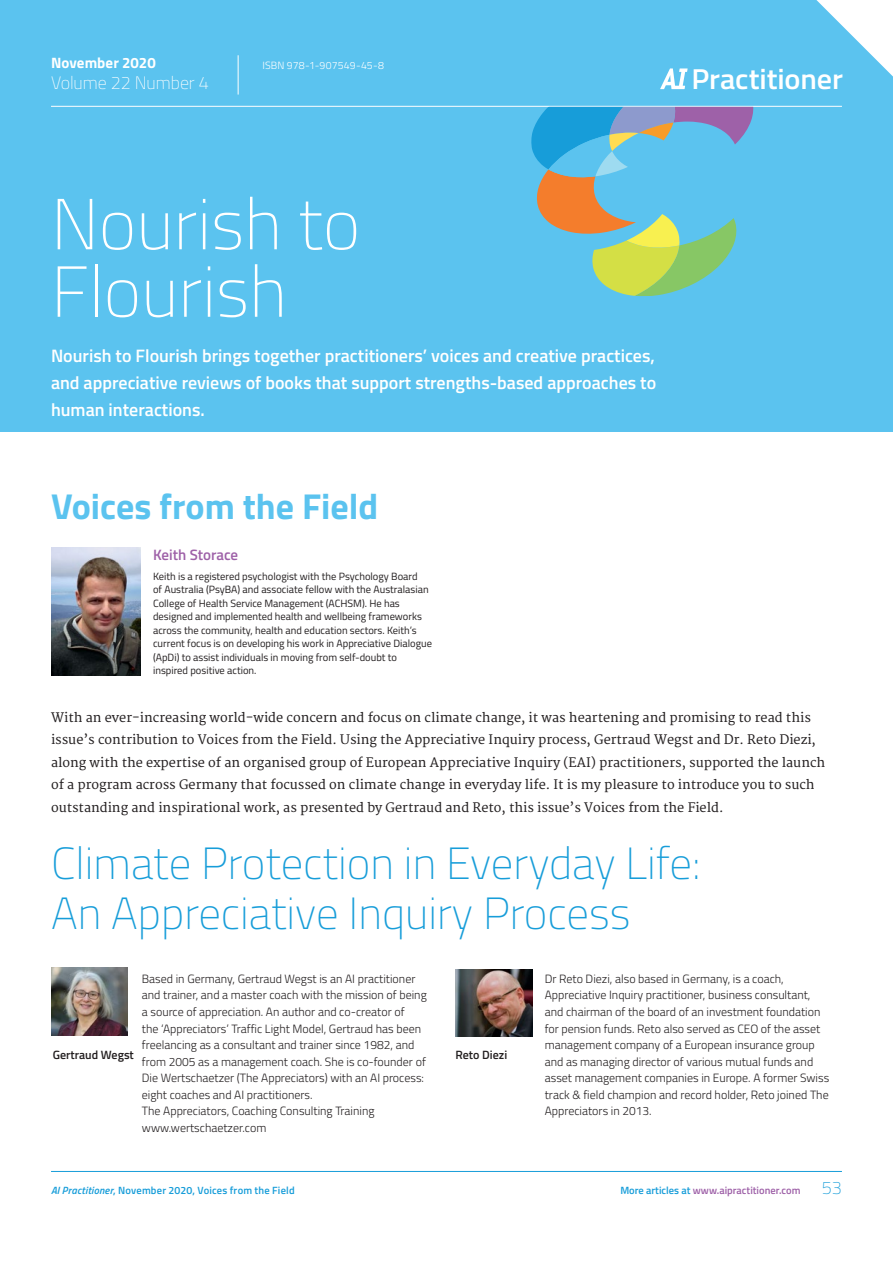
<style>
.page{position:relative;width:893px;height:1263px;background:#fff}
.page>*{position:absolute;margin:0;border:0;box-sizing:border-box;transform-origin:0 0}
.t1{font:100 72px/67.5px "Titillium Web";color:#fff}
.t2{font:100 45px/49.5px "Titillium Web";color:#179dd9}
.t3{font:700 36px "Titillium Web";color:#5bc3ef}
.t4{font:600 28.8px "Titillium Web";letter-spacing:-.005em;color:#fff;scale:1.05 1}
.t5{font:600 18px/27px "Titillium Web";color:#fff;text-align:justify}
.t6{font:100 18px "Titillium Web";letter-spacing:-.005em;color:#fff}
.t7{font:700 15px "Titillium Web";color:#fff}
.t8{font:600 15px "Titillium Web";color:#9e61a8}
.t9{font:12.75px/22.5px "Merriweather";color:#231f20}
.t10{font:300 12px/16.5px "Titillium Web";color:#231f20}
.t11{font:600 12px "Titillium Web";color:#231f20}
.t12{font:10.5px/13.5px "Titillium Web";color:#231f20}
.t13{font:600 10.5px "Titillium Web";letter-spacing:.02em;color:#179dd9}
.t14{font:600 10.5px "Titillium Web";color:#9e61a8}
.t15{font:300 10.5px "Titillium Web";letter-spacing:.015em;color:#fff}
.s1{font-style:italic}
.s2{color:#179dd9}
.s3{font-weight:100;font-size:18px;color:#179dd9}
</style>
<div class="page">
<div style="left:0;top:0;width:893px;height:431px;background:#5bc3ef"></div>
<hr style="left:51px;top:106px;width:791px;height:1px;background:#fff">
<svg style="left:816px;top:0;width:77px;height:77px"></svg>
<hr style="left:238px;top:55px;width:1px;height:40px;background:#fff">
<svg style="left:660px;top:68px;width:28px;height:21px"></svg>
<hr style="left:51px;top:1171px;width:791px;height:1px;background:#179dd9">
<svg style="left:531px;top:107px;width:223px;height:189px"></svg>
<img style="left:51px;top:547px;width:89px;height:128px">
<img style="left:51px;top:967px;width:77px;height:68px">
<img style="left:455px;top:969px;width:77px;height:68px">
<p class="t7" style="left:51px;top:51px;width:106px">November 2020</p>
<p class="t15" style="left:262px;top:58px;width:123px">ISBN 978-1-907549-45-8</p>
<h3 class="t6" style="left:51px;top:70px;width:159px">Volume 22 Number 4</h3>
<h3 class="t4" style="left:691px;top:57px;width:146px">Practitioner</h3>
<h1 class="t1" style="left:51px;top:187px;width:311px">Nourish to<br>Flourish</h1>
<h3 class="t5" style="left:51px;top:341px;width:607px">Nourish to Flourish brings together practitioners’ voices and creative practices, and appreciative reviews of books that support strengths-based approaches to human interactions.</h3>
<h3 class="t3" style="left:51px;top:479px;width:329px">Voices from the Field</h3>
<p class="t8" style="left:153px;top:543px;width:87px">Keith Storace</p>
<p class="t12" style="left:153px;top:569px;width:280px">Keith is a registered psychologist with the Psychology Board<br>of Australia (PsyBA) and associate fellow with the Australasian College of Health Service Management (ACHSM). He has designed and implemented health and wellbeing frameworks across the community, health and education sectors. Keith’s current focus is on developing his work in Appreciative Dialogue (ApDi) to assist individuals in moving from self-doubt to inspired positive action.</p>
<p class="t9" style="left:51px;top:707px;width:776px">With an ever-increasing world-wide concern and focus on climate change, it was heartening and promising to read this issue’s contribution to Voices from the Field. Using the Appreciative Inquiry process, Gertraud Wegst and Dr. Reto Diezi, along with the expertise of an organised group of European Appreciative Inquiry (EAI) practitioners, supported the launch of a program across Germany that focussed on climate change in everyday life. It is my pleasure to introduce you to such outstanding and inspirational work, as presented by Gertraud and Reto, this issue’s Voices from the Field.</p>
<h2 class="t2" style="left:51px;top:837px;width:651px">Climate Protection in Everyday Life:<br>An Appreciative Inquiry Process</h2>
<p class="t11" style="left:53px;top:1046px;width:83px">Gertraud Wegst</p>
<p class="t10" style="left:142px;top:970px;width:286px">Based in Germany, Gertraud Wegst is an AI practitioner and trainer, and a master coach with the mission of being a source of appreciation. An author and co-creator of<br>the ‘Appreciators’ Traffic Light Model, Gertraud has been freelancing as a consultant and trainer since 1982, and from 2005 as a management coach. She is co-founder of Die Wertschaetzer (The Appreciators) with an AI process: eight coaches and AI practitioners.<br>The Appreciators, Coaching Consulting Training www.wertschaetzer.com</p>
<p class="t10" style="left:545px;top:970px;width:286px">Dr Reto Diezi, also based in Germany, is a coach, Appreciative Inquiry practitioner, business consultant, and chairman of the board of an investment foundation for pension funds. Reto also served as CEO of the asset management company of a European insurance group and as managing director of various mutual funds and asset management companies in Europe. A former Swiss track &amp; field champion and record holder, Reto joined The Appreciators in 2013.</p>
<p class="t11" style="left:455px;top:1046px;width:53px">Reto Diezi</p>
<p class="t13" style="left:51px;top:1183px;width:245px"><span class="s1">AI Practitioner</span>, November 2020, Voices from the Field</p>
<p class="t14" style="left:620px;top:1183px;width:223px"><span class="s2">More articles at</span> www.aipractitioner.com <span class="s3">53</span></p>
</div>
